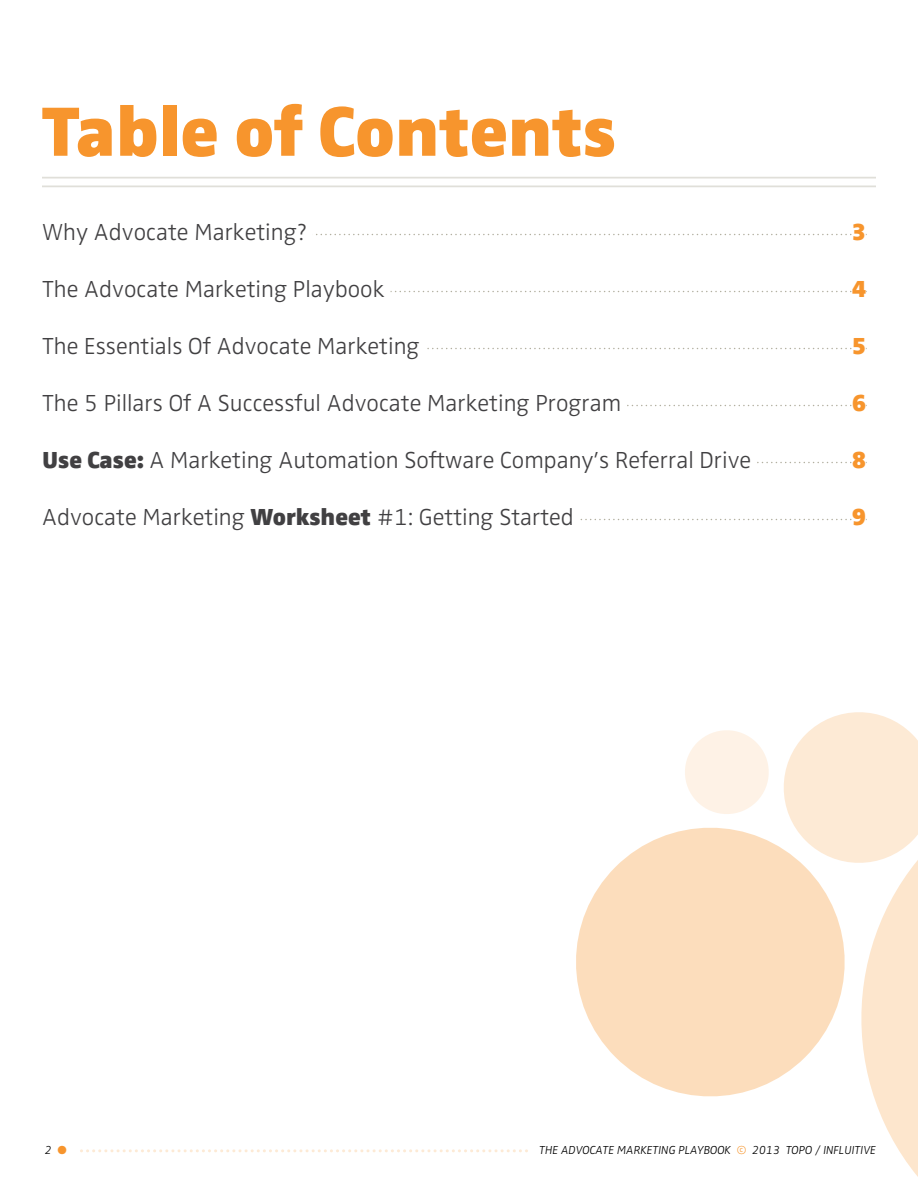
<style>
.page{position:relative;width:918px;height:1188px;background:#fff}
.page>*{position:absolute;margin:0;border:0;box-sizing:border-box;transform-origin:0 0}
.t1{font:72px "Zwo w 8";color:#f7952d}
.t2{font:24px "Zwo w 2";color:#414042}
.t3{font:24px "Zwo w 8";color:#f7952d}
.t4{font:12px "Zwo w 2 Italic";color:#000}
.s1{font-family:"Zwo w 8"}
.s2{font-family:"Zwo w 2 Exp";color:#f7952d}
.s3{font-family:"Zwo w 2";color:#f7952d}
</style>
<div class="page">
<svg style="left:80px;top:712px;width:838px;height:465px"></svg>
<hr style="left:42px;top:177px;width:834px;height:2px;background:#e0dfd9">
<hr style="left:42px;top:186px;width:834px;height:1px;background:#e0dfd9">
<svg style="left:316px;top:234px;width:536px;height:1px"></svg>
<svg style="left:390px;top:291px;width:462px;height:1px"></svg>
<svg style="left:427px;top:348px;width:425px;height:1px"></svg>
<svg style="left:627px;top:405px;width:225px;height:1px"></svg>
<svg style="left:757px;top:462px;width:95px;height:1px"></svg>
<svg style="left:580px;top:519px;width:272px;height:1px"></svg>
<h1 class="t1" style="left:42px;top:89px;width:576px">Table of Contents</h1>
<p class="t2" style="left:42px;top:218px;width:267px">Why Advocate Marketing?</p>
<p class="t3" style="left:852px;top:217px;width:15px">3</p>
<p class="t2" style="left:42px;top:275px;width:344px">The Advocate Marketing Playbook</p>
<p class="t3" style="left:852px;top:274px;width:15px">4</p>
<p class="t2" style="left:42px;top:332px;width:379px">The Essentials Of Advocate Marketing</p>
<p class="t3" style="left:852px;top:331px;width:15px">5</p>
<p class="t2" style="left:42px;top:389px;width:581px">The 5 Pillars Of A Successful Advocate Marketing Program</p>
<p class="t3" style="left:852px;top:388px;width:15px">6</p>
<p class="t2" style="left:42px;top:446px;width:711px"><span class="s1">Use Case:</span> A Marketing Automation Software Company’s Referral Drive</p>
<p class="t3" style="left:852px;top:445px;width:15px">8</p>
<p class="t2" style="left:42px;top:503px;width:533px">Advocate Marketing <span class="s1">Worksheet</span> #1: Getting Started</p>
<p class="t3" style="left:852px;top:502px;width:15px">9</p>
<p class="t4" style="left:45px;top:1144px;width:24px">2 <span class="s2">'</span></p>
<p class="t4" style="left:539px;top:1144px;width:338px">THE ADVOCATE MARKETING PLAYBOOK <span class="s3">©</span> 2013 TOPO / INFLUITIVE</p>
</div>
